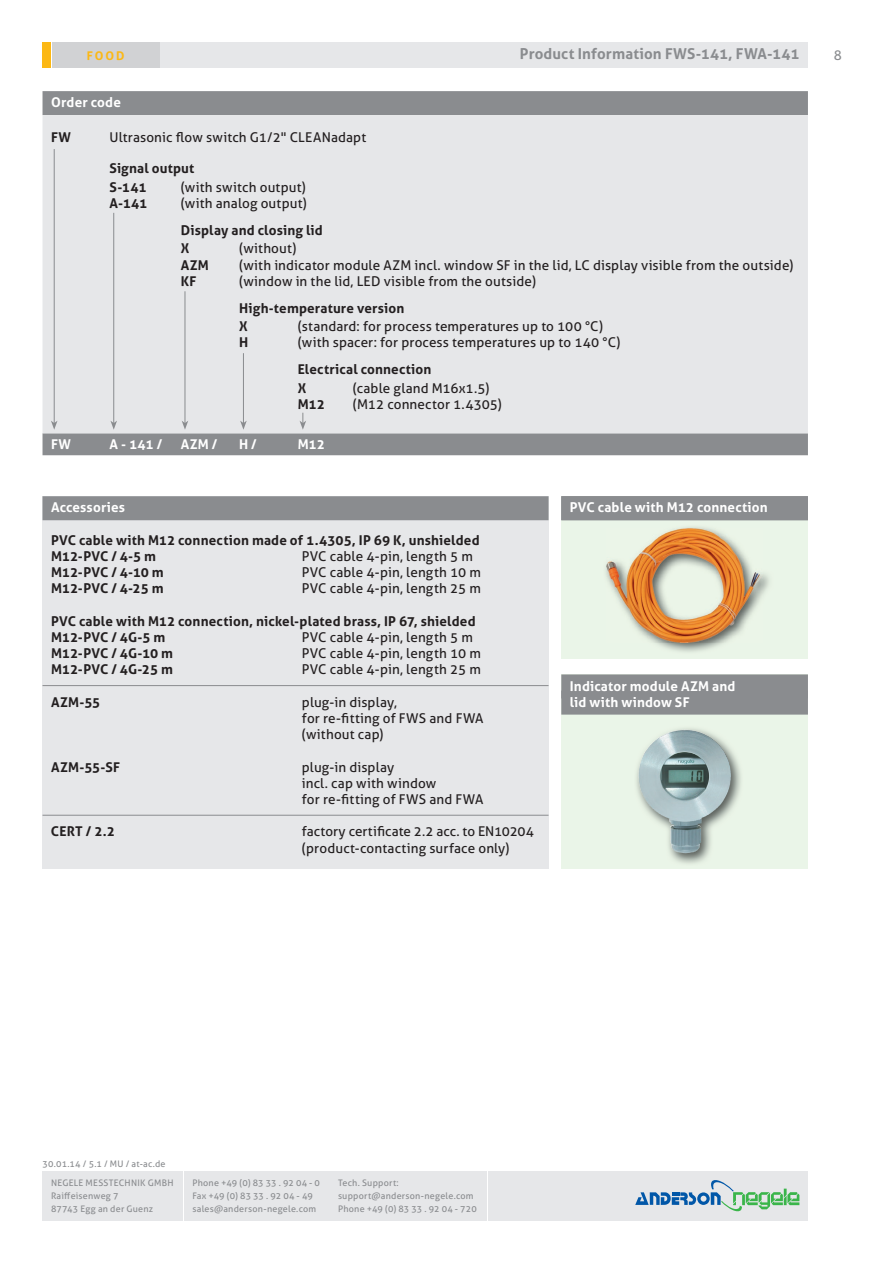
<style>
.page{position:relative;width:893px;height:1263px;background:#fff}
.page>*{position:absolute;margin:0;border:0;box-sizing:border-box;transform-origin:0 0}
.t1{font:700 15px "Aller";letter-spacing:.01em;color:#8a8c8f}
.t2{font:13.5px/16.2px "Aller";letter-spacing:.01em;color:#231f20}
.t3{font:700 13.5px/18.5px "Aller";letter-spacing:.01em;color:#231f20}
.t4{font:700 13.5px/16.2px "Aller";letter-spacing:.015em;color:#fff}
.t5{font:13.5px "Aller";color:#8a8c8f}
.t6{font:700 12px "Aller";color:#fcb814}
.t7{font:9px/12.6px "Aller";letter-spacing:.025em;color:#8a8c8f}
</style>
<div class="page">
<div style="left:161px;top:43px;width:647px;height:25px;background:#e6e7e9"></div>
<div style="left:52px;top:43px;width:107px;height:25px;background:#d1d2d4"></div>
<div style="left:43px;top:43px;width:8px;height:25px;background:#fcb814"></div>
<div style="left:488px;top:1171px;width:320px;height:49px;background:#e6e7e9"></div>
<div style="left:184px;top:1171px;width:144px;height:49px;background:#e6e7e9"></div>
<div style="left:330px;top:1171px;width:157px;height:49px;background:#e6e7e9"></div>
<div style="left:43px;top:1171px;width:140px;height:49px;background:#e6e7e9"></div>
<svg style="left:635px;top:1180px;width:164px;height:32px"></svg>
<div style="left:43px;top:91px;width:765px;height:364px;background:#8a8c8f"></div>
<div style="left:43px;top:115px;width:765px;height:318px;background:#e6e7e9"></div>
<hr style="left:185px;top:291px;width:1px;height:132px;background:#8a8c8f">
<svg style="left:182px;top:421px;width:6px;height:9px"></svg>
<hr style="left:113px;top:213px;width:1px;height:210px;background:#8a8c8f">
<svg style="left:110px;top:421px;width:7px;height:9px"></svg>
<hr style="left:54px;top:149px;width:1px;height:274px;background:#8a8c8f">
<svg style="left:51px;top:421px;width:7px;height:9px"></svg>
<hr style="left:243px;top:353px;width:1px;height:70px;background:#8a8c8f">
<svg style="left:240px;top:421px;width:7px;height:9px"></svg>
<svg style="left:300px;top:413px;width:6px;height:17px"></svg>
<div style="left:561px;top:496px;width:247px;height:162px;background:#eaf5e8"></div>
<div style="left:561px;top:496px;width:247px;height:24px;background:#8a8c8f"></div>
<div style="left:43px;top:496px;width:506px;height:373px;background:#e6e7e9"></div>
<div style="left:43px;top:496px;width:506px;height:24px;background:#8a8c8f"></div>
<hr style="left:43px;top:685px;width:506px;height:1px;background:#8a8c8f">
<hr style="left:43px;top:815px;width:506px;height:1px;background:#8a8c8f">
<div style="left:561px;top:674px;width:247px;height:195px;background:#eaf5e8"></div>
<div style="left:561px;top:674px;width:247px;height:24px;background:#8a8c8f"></div>
<div style="left:561px;top:691px;width:247px;height:24px;background:#8a8c8f"></div>
<img style="left:636px;top:728px;width:105px;height:136px">
<img style="left:638px;top:730px;width:46px;height:93px">
<img style="left:606px;top:527px;width:163px;height:125px">
<img style="left:607px;top:529px;width:155px;height:113px">
<p class="t1" style="left:520px;top:44px;width:281px">Product Information FWS-141, FWA-141</p>
<p class="t6" style="left:87px;top:48px;width:39px">FOOD</p>
<p class="t5" style="left:834px;top:47px;width:10px">8</p>
<p class="t4" style="left:51px;top:94px;width:71px">Order code</p>
<p class="t3" style="left:51px;top:128px;width:21px">FW</p>
<p class="t2" style="left:109px;top:129px;width:258px">Ultrasonic flow switch G1/2" CLEANadapt</p>
<p class="t3" style="left:109px;top:159px;width:86px">Signal output<br>S-141</p>
<p class="t3" style="left:109px;top:194px;width:39px">A-141</p>
<p class="t2" style="left:181px;top:179px;width:128px">(with switch output) (with analog output)</p>
<p class="t3" style="left:181px;top:221px;width:143px">Display and closing lid<br>X</p>
<p class="t3" style="left:181px;top:257px;width:30px;line-height:16.2px">AZM<br>KF</p>
<p class="t2" style="left:239px;top:240px;width:556px">(without)<br>(with indicator module AZM incl. window SF in the lid, LC display visible from the outside) (window in the lid, LED visible from the outside)</p>
<p class="t3" style="left:239px;top:299px;width:167px">High-temperature version<br>X</p>
<p class="t3" style="left:239px;top:333px;width:11px">H</p>
<p class="t2" style="left:298px;top:318px;width:324px">(standard: for process temperatures up to 100 °C) (with spacer: for process temperatures up to 140 °C)</p>
<p class="t3" style="left:298px;top:360px;width:135px">Electrical connection<br>X</p>
<p class="t3" style="left:298px;top:395px;width:29px">M12</p>
<p class="t2" style="left:353px;top:380px;width:150px">(cable gland M16x1.5) (M12 connector 1.4305)</p>
<p class="t4" style="left:51px;top:436px;width:21px">FW</p>
<p class="t4" style="left:110px;top:436px;width:54px">A - 141 /</p>
<p class="t4" style="left:181px;top:436px;width:38px">AZM /</p>
<p class="t4" style="left:239px;top:436px;width:19px">H /</p>
<p class="t4" style="left:298px;top:436px;width:29px">M12</p>
<p class="t4" style="left:51px;top:499px;width:76px">Accessories</p>
<p class="t4" style="left:570px;top:499px;width:200px">PVC cable with M12 connection</p>
<p class="t3" style="left:51px;top:532px;width:430px;line-height:16.2px">PVC cable with M12 connection made of 1.4305, IP 69 K, unshielded<br>M12-PVC / 4-5 m</p>
<p class="t2" style="left:302px;top:548px;width:173px">PVC cable 4-pin, length 5 m</p>
<p class="t3" style="left:51px;top:563px;width:114px">M12-PVC / 4-10 m</p>
<p class="t2" style="left:302px;top:564px;width:180px">PVC cable 4-pin, length 10 m</p>
<p class="t3" style="left:51px;top:579px;width:114px">M12-PVC / 4-25 m</p>
<p class="t2" style="left:302px;top:580px;width:181px">PVC cable 4-pin, length 25 m</p>
<p class="t3" style="left:51px;top:613px;width:426px;line-height:16.2px">PVC cable with M12 connection, nickel-plated brass, IP 67, shielded<br>M12-PVC / 4G-5 m</p>
<p class="t2" style="left:302px;top:629px;width:173px">PVC cable 4-pin, length 5 m</p>
<p class="t3" style="left:51px;top:644px;width:124px">M12-PVC / 4G-10 m</p>
<p class="t2" style="left:302px;top:645px;width:180px">PVC cable 4-pin, length 10 m</p>
<p class="t3" style="left:51px;top:660px;width:123px">M12-PVC / 4G-25 m</p>
<p class="t2" style="left:302px;top:661px;width:181px">PVC cable 4-pin, length 25 m</p>
<p class="t3" style="left:51px;top:693px;width:51px">AZM-55</p>
<p class="t2" style="left:302px;top:694px;width:183px">plug-in display,<br>for re-fitting of FWS and FWA (without cap)</p>
<p class="t3" style="left:51px;top:757px;width:70px">AZM-55-SF</p>
<p class="t2" style="left:302px;top:759px;width:183px">plug-in display<br>incl. cap with window<br>for re-fitting of FWS and FWA</p>
<p class="t3" style="left:51px;top:822px;width:65px">CERT / 2.2</p>
<p class="t2" style="left:302px;top:823px;width:233px">factory certificate 2.2 acc. to EN10204 (product-contacting surface only)</p>
<p class="t4" style="left:570px;top:678px;width:167px">Indicator module AZM and lid with window SF</p>
<p class="t7" style="left:43px;top:1157px;width:125px">30.01.14 / 5.1 / MU / at-ac.de</p>
<p class="t7" style="left:51px;top:1177px;width:124px">NEGELE MESSTECHNIK GMBH<br>Raiffeisenweg 7<br>87743 Egg an der Guenz</p>
<p class="t7" style="left:192px;top:1177px;width:129px">Phone +49 (0) 83 33 . 92 04 - 0<br>Fax +49 (0) 83 33 . 92 04 - 49 sales@anderson-negele.com</p>
<p class="t7" style="left:338px;top:1177px;width:140px">Tech. Support: support@anderson-negele.com<br>Phone +49 (0) 83 33 . 92 04 - 720</p>
</div>
